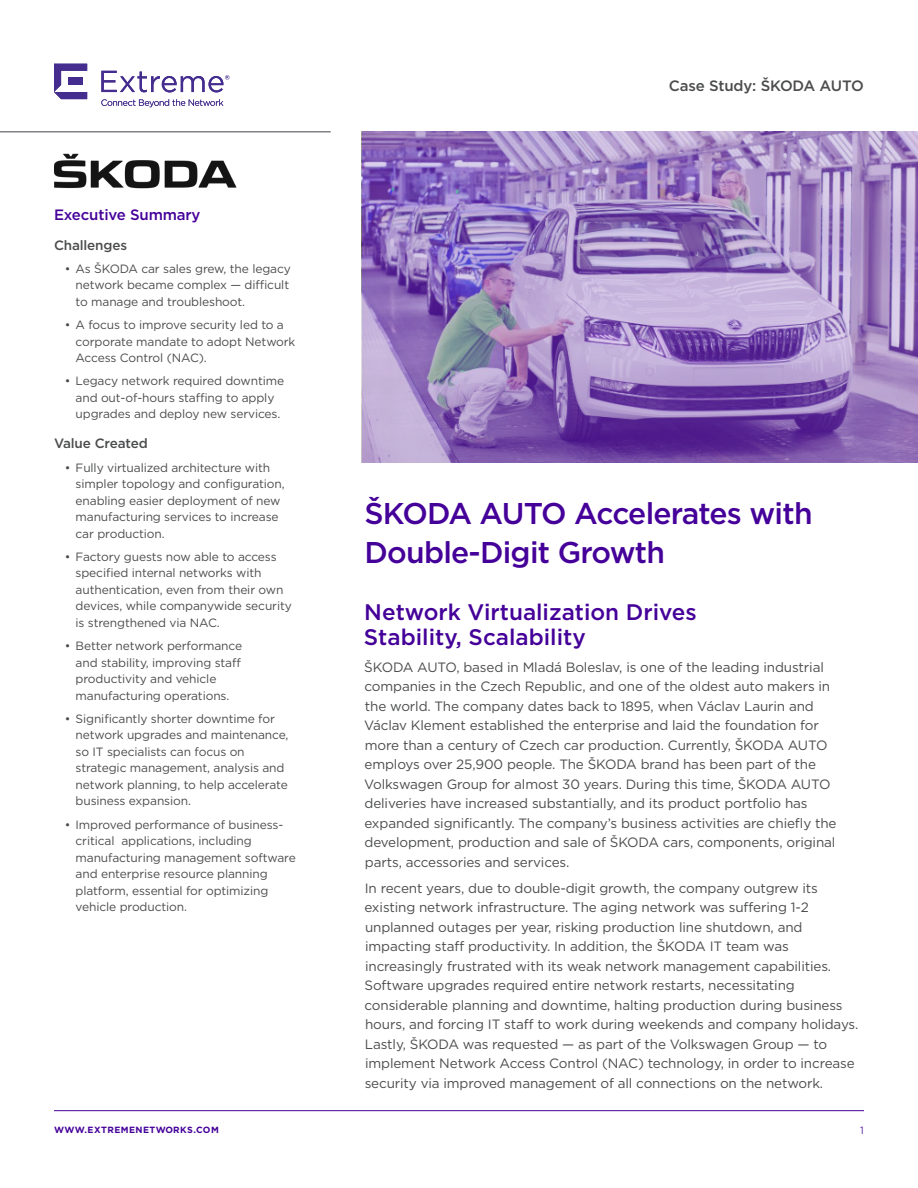
<style>
.page{position:relative;width:918px;height:1188px;background:#fff}
.page>*{position:absolute;margin:0;border:0;box-sizing:border-box;transform-origin:0 0}
.t1{font:500 30px/39px "Gotham";letter-spacing:-.025em;color:#409}
.t2{font:500 22.5px/25.5px "Gotham";color:#409}
.Document_Header{font:500 15px "Gotham";letter-spacing:-.01em;color:#4b4c4d}
.Sidebar_-_H1{font:500 15px "Gotham";letter-spacing:-.01em;color:#409}
.Body{font:13.5px/19.5px "Gotham";letter-spacing:-.01em;color:#4b4c4d}
.Sidebar_-_H2{font:500 13.5px "Gotham";letter-spacing:-.01em;color:#4b4c4d}
.t3{font:12px/16.5px "Gotham";letter-spacing:-.01em;color:#4b4c4d}
.t4{font:10.5px "Gotham";color:#6026a8}
.t5{font:700 9px "Gotham";letter-spacing:.05em;color:#409}
</style>
<div class="page">
<hr style="left:54px;top:1110px;width:810px;height:1px;background:#409">
<svg style="left:362px;top:131px;width:556px;height:331px"></svg>
<hr style="left:0;top:131px;width:331px;height:2px;background:#808285">
<svg style="left:54px;top:64px;width:33px;height:35px"></svg>
<svg style="left:101px;top:71px;width:128px;height:21px"></svg>
<svg style="left:101px;top:99px;width:122px;height:8px"></svg>
<img style="left:54px;top:153px;width:183px;height:36px">
<p class="Sidebar_-_H1" style="left:54px;top:204px;width:148px">Executive Summary</p>
<p class="Sidebar_-_H2" style="left:54px;top:236px;width:75px">Challenges</p>
<p class="t3" style="left:76px;top:260px;width:217px;text-indent:-11px">• As ŠKODA car sales grew, the legacy network became complex — difficult to manage and troubleshoot.</p>
<p class="t3" style="left:76px;top:316px;width:221px;text-indent:-11px">• A focus to improve security led to a corporate mandate to adopt Network<br>Access Control (NAC).</p>
<p class="t3" style="left:65px;top:373px;width:221px;text-align:center">• Legacy network required downtime and out-of-hours staffing to apply upgrades and deploy new services.</p>
<p class="Sidebar_-_H2" style="left:54px;top:435px;width:95px">Value Created</p>
<p class="t3" style="left:76px;top:459px;width:211px;text-indent:-11px">• Fully virtualized architecture with simpler topology and configuration, enabling easier deployment of new manufacturing services to increase car production.</p>
<p class="t3" style="left:76px;top:548px;width:218px;text-indent:-11px">• Factory guests now able to access specified internal networks with authentication, even from their own devices, while companywide security is strengthened via NAC.</p>
<p class="t3" style="left:76px;top:637px;width:168px;text-indent:-11px">• Better network performance and stability, improving staff productivity and vehicle manufacturing operations.</p>
<p class="t3" style="left:76px;top:710px;width:214px;text-indent:-11px">• Significantly shorter downtime for network upgrades and maintenance, so IT specialists can focus on strategic management, analysis and network planning, to help accelerate business expansion.</p>
<p class="t3" style="left:76px;top:816px;width:222px;text-indent:-11px">• Improved performance of business&shy;critical applications, including manufacturing management software and enterprise resource planning platform, essential for optimizing vehicle production.</p>
<p class="Document_Header" style="left:669px;top:76px;width:196px">Case Study: ŠKODA AUTO</p>
<h1 class="t1" style="left:364px;top:493px;width:450px">ŠKODA AUTO Accelerates with<br>Double-Digit Growth</h1>
<h2 class="t2" style="left:364px;top:599px;width:334px">Network Virtualization Drives<br>Stability, Scalability</h2>
<p class="Body" style="left:364px;top:657px;width:474px">ŠKODA AUTO, based in Mladá Boleslav, is one of the leading industrial companies in the Czech Republic, and one of the oldest auto makers in the world. The company dates back to 1895, when Václav Laurin and Václav Klement established the enterprise and laid the foundation for more than a century of Czech car production. Currently, ŠKODA AUTO employs over 25,900 people. The ŠKODA brand has been part of the Volkswagen Group for almost 30 years. During this time, ŠKODA AUTO deliveries have increased substantially, and its product portfolio has expanded significantly. The company’s business activities are chiefly the development, production and sale of ŠKODA cars, components, original parts, accessories and services.</p>
<p class="Body" style="left:365px;top:878px;width:495px">In recent years, due to double-digit growth, the company outgrew its existing network infrastructure. The aging network was suffering 1-2 unplanned outages per year, risking production line shutdown, and impacting staff productivity. In addition, the ŠKODA IT team was increasingly frustrated with its weak network management capabilities.<br>Software upgrades required entire network restarts, necessitating considerable planning and downtime, halting production during business hours, and forcing IT staff to work during weekends and company holidays.<br>Lastly, ŠKODA was requested — as part of the Volkswagen Group — to implement Network Access Control (NAC) technology, in order to increase security via improved management of all connections on the network.</p>
<p class="t5" style="left:54px;top:1124px;width:166px">WWW.EXTREMENETWORKS.COM</p>
<p class="t4" style="left:860px;top:1124px;width:5px">1</p>
</div>
